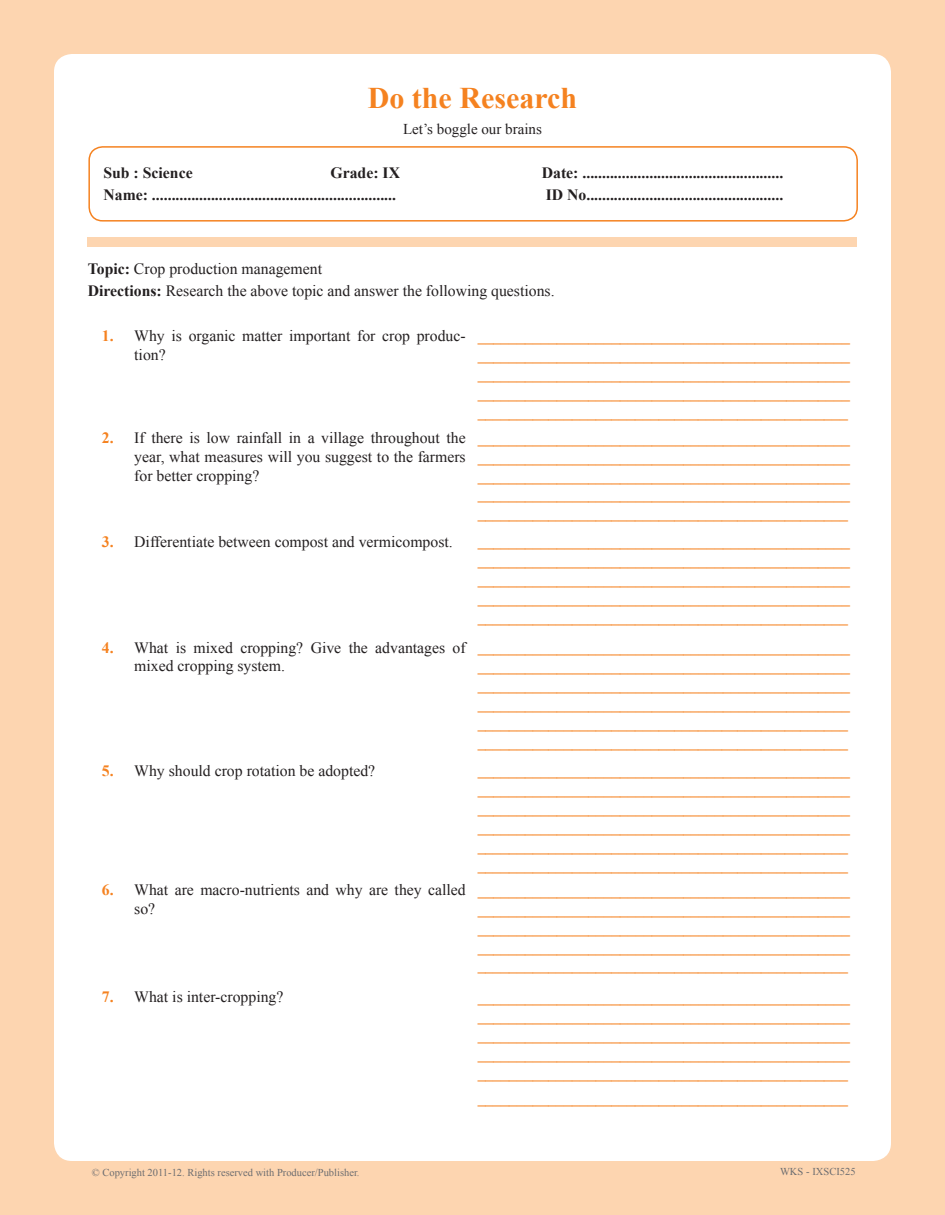
<style>
.page{position:relative;width:945px;height:1215px;background:#fdd5b0}
.page>*{position:absolute;margin:0;border:0;box-sizing:border-box;transform-origin:0 0}
.t1{font:700 30px "Times New Roman";color:#f58220}
.t2{font:700 15.75px/18.9px "Times New Roman";color:#f58220;text-align:justify}
.Number{font:15.75px/18.9px "Times New Roman";color:#231f20}
.t3{font:700 15.75px "Times New Roman";color:#231f20}
.Body{font:15.75px "Times New Roman";color:#231f20}
.t4{font:15px "Times New Roman";color:#231f20}
.t5{font:10.5px "Times New Roman";color:#6c6d70}
.s1{font-weight:700}
.s2{font-weight:700;color:#f58220}
</style>
<div class="page">
<div style="left:54px;top:54px;width:837px;height:1107px;background:#fff;border-radius:18px"></div>
<div style="left:88px;top:237px;width:769px;height:10px;background:#fdd5b0"></div>
<div style="left:88px;top:146px;width:770px;height:76px;border:2px solid #f58220;border-radius:14px"></div>
<h1 class="t1" style="left:368px;top:77px;width:211px">Do the Research</h1>
<p class="t4" style="left:403px;top:119px;width:140px">Let’s boggle our brains</p>
<p class="t3" style="left:103px;top:162px;width:91px">Sub : Science</p>
<p class="t3" style="left:331px;top:162px;width:71px">Grade: IX</p>
<p class="t3" style="left:542px;top:162px;width:243px">Date: ...................................................</p>
<p class="t3" style="left:103px;top:184px;width:294px">Name: ..............................................................</p>
<p class="t3" style="left:546px;top:184px;width:239px">ID No..................................................</p>
<p class="Body" style="left:88px;top:258px;width:236px"><span class="s1">Topic:</span> Crop production management</p>
<p class="Body" style="left:88px;top:280px;width:468px"><span class="s1">Directions:</span> Research the above topic and answer the following questions.</p>
<p class="Number" style="left:134px;top:326px;width:333px;text-indent:-32px"><span class="s2">1.</span> Why is organic matter important for crop produc&shy;tion?</p>
<p class="t2" style="left:478px;top:326px;width:374px">_______________________________________________ _______________________________________________ _______________________________________________ _______________________________________________ _______________________________________________</p>
<p class="Number" style="left:134px;top:428px;width:333px;text-align:justify;text-indent:-32px"><span class="s2">2.</span> If there is low rainfall in a village throughout the year, what measures will you suggest to the farmers for better cropping?</p>
<p class="Number" style="left:102px;top:532px;width:352px"><span class="s2">3.</span> Differentiate between compost and vermicompost.</p>
<p class="Number" style="left:134px;top:638px;width:333px;text-indent:-32px"><span class="s2">4.</span> What is mixed cropping? Give the advantages of mixed cropping system.</p>
<p class="Number" style="left:102px;top:761px;width:275px"><span class="s2">5.</span> Why should crop rotation be adopted?</p>
<p class="Number" style="left:134px;top:880px;width:333px;text-indent:-32px"><span class="s2">6.</span> What are macro-nutrients and why are they called so?</p>
<p class="Number" style="left:102px;top:987px;width:183px"><span class="s2">7.</span> What is inter-cropping?</p>
<p class="t2" style="left:478px;top:428px;width:374px">_______________________________________________ _______________________________________________ _______________________________________________ _______________________________________________ _______________________________________________</p>
<p class="t2" style="left:478px;top:531px;width:374px">_______________________________________________ _______________________________________________ _______________________________________________ _______________________________________________ _______________________________________________</p>
<p class="t2" style="left:478px;top:637px;width:374px">_______________________________________________ _______________________________________________ _______________________________________________ _______________________________________________ _______________________________________________</p>
<p class="t2" style="left:478px;top:732px;width:372px">_______________________________________________</p>
<p class="t2" style="left:478px;top:760px;width:374px">_______________________________________________ _______________________________________________ _______________________________________________ _______________________________________________ _______________________________________________</p>
<p class="t2" style="left:478px;top:855px;width:372px">_______________________________________________</p>
<p class="t2" style="left:478px;top:880px;width:374px">_______________________________________________ _______________________________________________ _______________________________________________ _______________________________________________ _______________________________________________</p>
<p class="t2" style="left:478px;top:987px;width:374px">_______________________________________________ _______________________________________________ _______________________________________________ _______________________________________________ _______________________________________________</p>
<p class="t2" style="left:478px;top:1088px;width:372px">_______________________________________________</p>
<p class="t5" style="left:92px;top:1165px;width:269px">© Copyright 2011-12. Rights reserved with Producer/Publisher.</p>
<p class="t5" style="left:780px;top:1164px;width:77px">WKS - IXSCI525</p>
</div>
